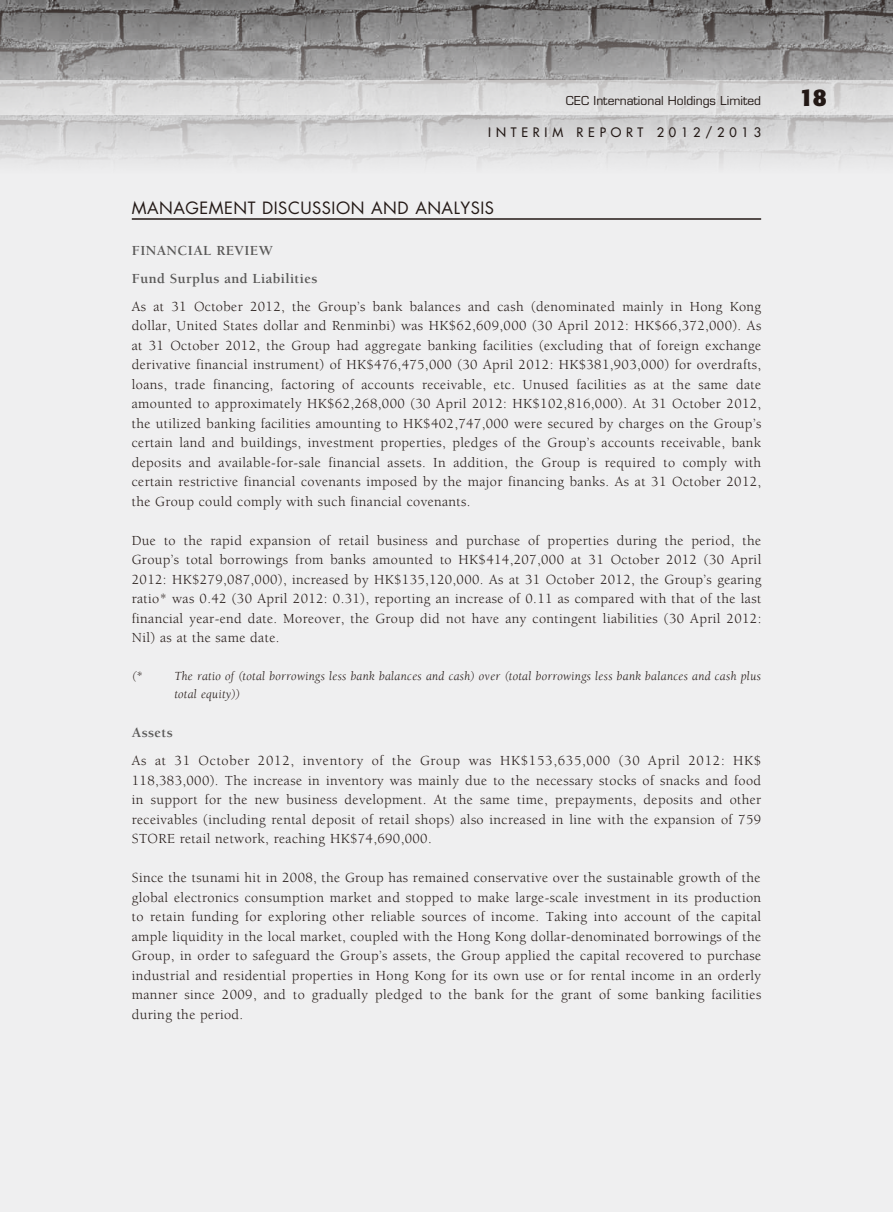
<style>
.page{position:relative;width:893px;height:1212px;background:#efeff0}
.page>*{position:absolute;margin:0;border:0;box-sizing:border-box;transform-origin:0 0}
.t1{font:700 24px "Formata";color:#231916}
.t2{font:16.5px "Futura Std";letter-spacing:.03em;color:#231916}
.t3{font:14.25px/19.5px "Berkeley Std";letter-spacing:.025em;color:#231916;text-align:justify}
.t4{font:700 14.25px/28px "Berkeley Std";letter-spacing:.025em;color:#595857}
.t5{font:italic 12.75px/18px "Berkeley Std";letter-spacing:.025em;color:#231916}
.t6{font:500 12.75px "Futura Std";letter-spacing:.375em;color:#231916}
.t7{font:12px "Eurostile LT Std";color:#231916}
</style>
<div class="page">
<img style="left:0;top:0;width:893px;height:166px">
<svg style="left:0;top:81px;width:893px;height:34px;fill:#ddd"></svg>
<hr style="left:132px;top:218px;width:629px;height:2px;background:#231916">
<p class="t7" style="left:566px;top:94px;width:197px">CEC International Holdings Limited</p>
<p class="t6" style="left:488px;top:125px;width:274px">INTERIM REPORT 2012/2013</p>
<p class="t2" style="left:132px;top:197px;width:364px">MANAGEMENT DISCUSSION AND ANALYSIS</p>
<p class="t4" style="left:132px;top:237px;width:187px">FINANCIAL REVIEW<br>Fund Surplus and Liabilities</p>
<p class="t3" style="left:132px;top:297px;width:631px">As at 31 October 2012, the Group’s bank balances and cash (denominated mainly in Hong Kong dollar, United States dollar and Renminbi) was HK$62,609,000 (30 April 2012: HK$66,372,000). As at 31 October 2012, the Group had aggregate banking facilities (excluding that of foreign exchange derivative financial instrument) of HK$476,475,000 (30 April 2012: HK$381,903,000) for overdrafts, loans, trade financing, factoring of accounts receivable, etc. Unused facilities as at the same date amounted to approximately HK$62,268,000 (30 April 2012: HK$102,816,000). At 31 October 2012, the utilized banking facilities amounting to HK$402,747,000 were secured by charges on the Group’s certain land and buildings, investment properties, pledges of the Group’s accounts receivable, bank deposits and available-for-sale financial assets. In addition, the Group is required to comply with certain restrictive financial covenants imposed by the major financing banks. As at 31 October 2012, the Group could comply with such financial covenants.</p>
<p class="t3" style="left:132px;top:531px;width:631px">Due to the rapid expansion of retail business and purchase of properties during the period, the Group’s total borrowings from banks amounted to HK$414,207,000 at 31 October 2012 (30 April 2012: HK$279,087,000), increased by HK$135,120,000. As at 31 October 2012, the Group’s gearing ratio* was 0.42 (30 April 2012: 0.31), reporting an increase of 0.11 as compared with that of the last financial year-end date. Moreover, the Group did not have any contingent liabilities (30 April 2012:<br>Nil) as at the same date.</p>
<p class="t5" style="left:132px;top:667px;width:12px">(*</p>
<p class="t5" style="left:174px;top:667px;width:588px">The ratio of (total borrowings less bank balances and cash) over (total borrowings less bank balances and cash plus total equity))</p>
<p class="t4" style="left:132px;top:719px;width:42px">Assets</p>
<p class="t3" style="left:132px;top:751px;width:631px">As at 31 October 2012, inventory of the Group was HK$153,635,000 (30 April 2012: HK$ 118,383,000). The increase in inventory was mainly due to the necessary stocks of snacks and food in support for the new business development. At the same time, prepayments, deposits and other receivables (including rental deposit of retail shops) also increased in line with the expansion of 759<br>STORE retail network, reaching HK$74,690,000.</p>
<p class="t3" style="left:132px;top:868px;width:631px">Since the tsunami hit in 2008, the Group has remained conservative over the sustainable growth of the global electronics consumption market and stopped to make large-scale investment in its production to retain funding for exploring other reliable sources of income. Taking into account of the capital ample liquidity in the local market, coupled with the Hong Kong dollar-denominated borrowings of the Group, in order to safeguard the Group’s assets, the Group applied the capital recovered to purchase industrial and residential properties in Hong Kong for its own use or for rental income in an orderly manner since 2009, and to gradually pledged to the bank for the grant of some banking facilities during the period.</p>
<h1 class="t1" style="left:799px;top:83px;width:29px">18</h1>
</div>
